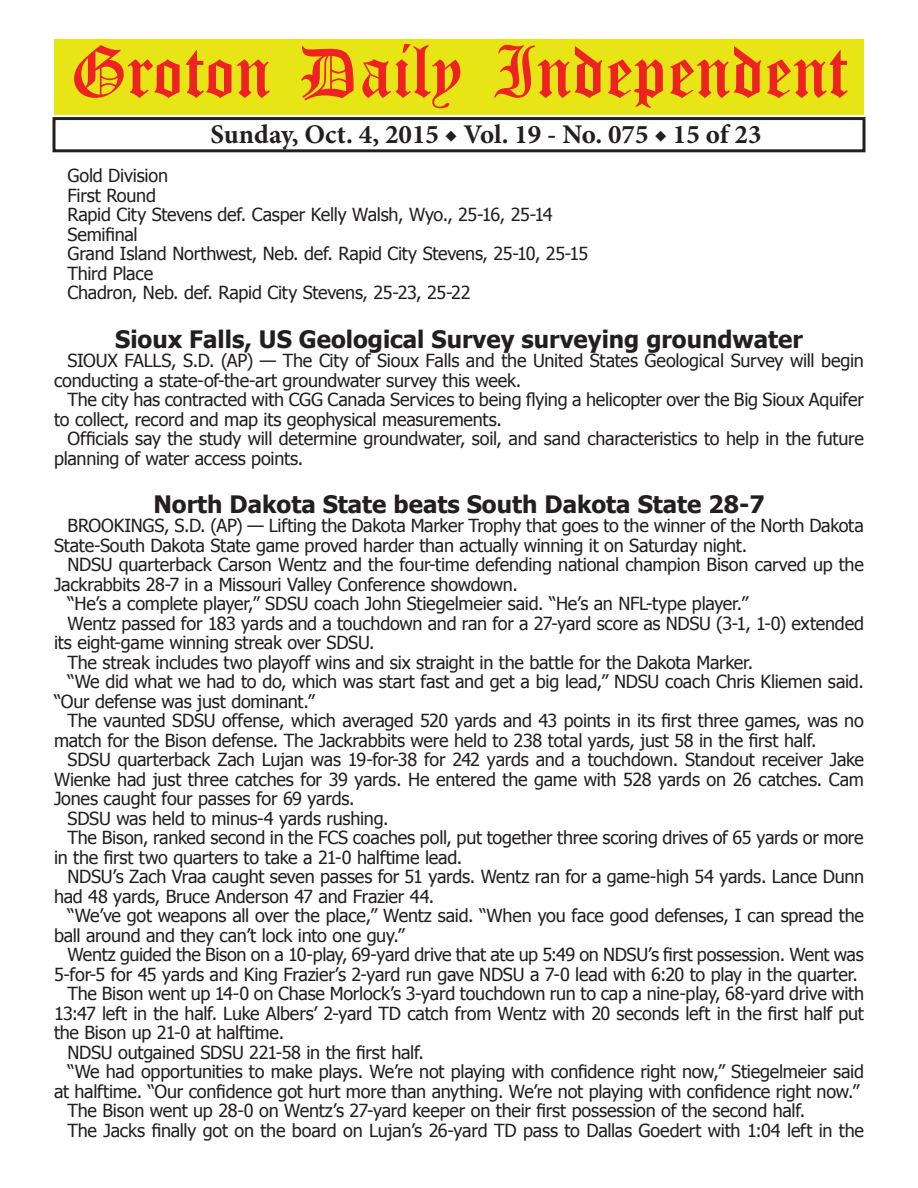
<style>
.page{position:relative;width:918px;height:1188px;background:#fff}
.page>*{position:absolute;margin:0;border:0;box-sizing:border-box;transform-origin:0 0}
.t1{font:54px "Old English Five";color:#ee2123}
.t2{font:700 27px "Minion Pro";color:#231f20}
.t3{font:700 24px "Tahoma";color:#231f20}
.t4{font:18px/19.5px "Tahoma";letter-spacing:-.015em;color:#231f20}
</style>
<div class="page">
<div style="left:52px;top:117px;width:814px;height:35px;border:3px solid #231f20"></div>
<div style="left:54px;top:40px;width:810px;height:75px;background:#e7e515"></div>
<h1 class="t1" style="left:70px;top:47px;width:779px">Groton Daily Independent</h1>
<h2 class="t2" style="left:211px;top:116px;width:552px">Sunday, Oct. 4, 2015 ◆ Vol. 19 - No. 075 ◆ 15 of 23</h2>
<p class="t4" style="left:68px;top:165px;width:522px">Gold Division<br>First Round<br>Rapid City Stevens def. Casper Kelly Walsh, Wyo., 25-16, 25-14<br>Semifinal<br>Grand Island Northwest, Neb. def. Rapid City Stevens, 25-10, 25-15<br>Third Place<br>Chadron, Neb. def. Rapid City Stevens, 25-23, 25-22</p>
<h3 class="t3" style="left:115px;top:322px;width:689px">Sioux Falls, US Geological Survey surveying groundwater</h3>
<p class="t4" style="left:54px;top:350px;width:811px;text-indent:14px">SIOUX FALLS, S.D. (AP) — The City of Sioux Falls and the United States Geological Survey will begin conducting a state-of-the-art groundwater survey this week.</p>
<p class="t4" style="left:54px;top:389px;width:811px;text-indent:14px">The city has contracted with CGG Canada Services to being flying a helicopter over the Big Sioux Aquifer to collect, record and map its geophysical measurements.</p>
<p class="t4" style="left:54px;top:428px;width:811px;text-indent:14px">Officials say the study will determine groundwater, soil, and sand characteristics to help in the future planning of water access points.</p>
<h3 class="t3" style="left:153px;top:487px;width:613px">North Dakota State beats South Dakota State 28-7</h3>
<p class="t4" style="left:54px;top:515px;width:811px;text-indent:14px">BROOKINGS, S.D. (AP) — Lifting the Dakota Marker Trophy that goes to the winner of the North Dakota<br>State-South Dakota State game proved harder than actually winning it on Saturday night.</p>
<p class="t4" style="left:68px;top:554px;width:798px">NDSU quarterback Carson Wentz and the four-time defending national champion Bison carved up the</p>
<p class="t4" style="left:54px;top:574px;width:465px">Jackrabbits 28-7 in a Missouri Valley Conference showdown.</p>
<p class="t4" style="left:68px;top:593px;width:682px">“He’s a complete player,” SDSU coach John Stiegelmeier said. “He’s an NFL-type player.”</p>
<p class="t4" style="left:68px;top:613px;width:798px">Wentz passed for 183 yards and a touchdown and ran for a 27-yard score as NDSU (3-1, 1-0) extended</p>
<p class="t4" style="left:54px;top:632px;width:322px">its eight-game winning streak over SDSU.</p>
<p class="t4" style="left:68px;top:652px;width:687px">The streak includes two playoff wins and six straight in the battle for the Dakota Marker.</p>
<p class="t4" style="left:68px;top:671px;width:798px">“We did what we had to do, which was start fast and get a big lead,” NDSU coach Chris Kliemen said.</p>
<p class="t4" style="left:54px;top:691px;width:262px">“Our defense was just dominant.”</p>
<p class="t4" style="left:68px;top:710px;width:798px">The vaunted SDSU offense, which averaged 520 yards and 43 points in its first three games, was no</p>
<p class="t4" style="left:54px;top:730px;width:764px">match for the Bison defense. The Jackrabbits were held to 238 total yards, just 58 in the first half.</p>
<p class="t4" style="left:68px;top:749px;width:798px">SDSU quarterback Zach Lujan was 19-for-38 for 242 yards and a touchdown. Standout receiver Jake</p>
<p class="t4" style="left:54px;top:769px;width:811px">Wienke had just three catches for 39 yards. He entered the game with 528 yards on 26 catches. Cam</p>
<p class="t4" style="left:54px;top:788px;width:302px">Jones caught four passes for 69 yards.</p>
<p class="t4" style="left:68px;top:808px;width:323px">SDSU was held to minus-4 yards rushing.</p>
<p class="t4" style="left:68px;top:827px;width:798px">The Bison, ranked second in the FCS coaches poll, put together three scoring drives of 65 yards or more</p>
<p class="t4" style="left:54px;top:847px;width:410px">in the first two quarters to take a 21-0 halftime lead.</p>
<p class="t4" style="left:68px;top:866px;width:798px">NDSU’s Zach Vraa caught seven passes for 51 yards. Wentz ran for a game-high 54 yards. Lance Dunn</p>
<p class="t4" style="left:54px;top:886px;width:382px">had 48 yards, Bruce Anderson 47 and Frazier 44.</p>
<p class="t4" style="left:68px;top:905px;width:798px">“We’ve got weapons all over the place,” Wentz said. “When you face good defenses, I can spread the</p>
<p class="t4" style="left:54px;top:925px;width:352px">ball around and they can’t lock into one guy.”</p>
<p class="t4" style="left:68px;top:944px;width:798px">Wentz guided the Bison on a 10-play, 69-yard drive that ate up 5:49 on NDSU’s first possession. Went was</p>
<p class="t4" style="left:54px;top:964px;width:805px">5-for-5 for 45 yards and King Frazier’s 2-yard run gave NDSU a 7-0 lead with 6:20 to play in the quarter.</p>
<p class="t4" style="left:68px;top:983px;width:798px">The Bison went up 14-0 on Chase Morlock’s 3-yard touchdown run to cap a nine-play, 68-yard drive with</p>
<p class="t4" style="left:54px;top:1003px;width:811px">13:47 left in the half. Luke Albers’ 2-yard TD catch from Wentz with 20 seconds left in the first half put</p>
<p class="t4" style="left:54px;top:1022px;width:232px">the Bison up 21-0 at halftime.</p>
<p class="t4" style="left:68px;top:1042px;width:358px">NDSU outgained SDSU 221-58 in the first half.</p>
<p class="t4" style="left:68px;top:1061px;width:798px">“We had opportunities to make plays. We’re not playing with confidence right now,” Stiegelmeier said</p>
<p class="t4" style="left:54px;top:1081px;width:807px">at halftime. “Our confidence got hurt more than anything. We’re not playing with confidence right now.”</p>
<p class="t4" style="left:68px;top:1100px;width:739px">The Bison went up 28-0 on Wentz’s 27-yard keeper on their first possession of the second half.</p>
<p class="t4" style="left:68px;top:1120px;width:798px">The Jacks finally got on the board on Lujan’s 26-yard TD pass to Dallas Goedert with 1:04 left in the</p>
</div>
